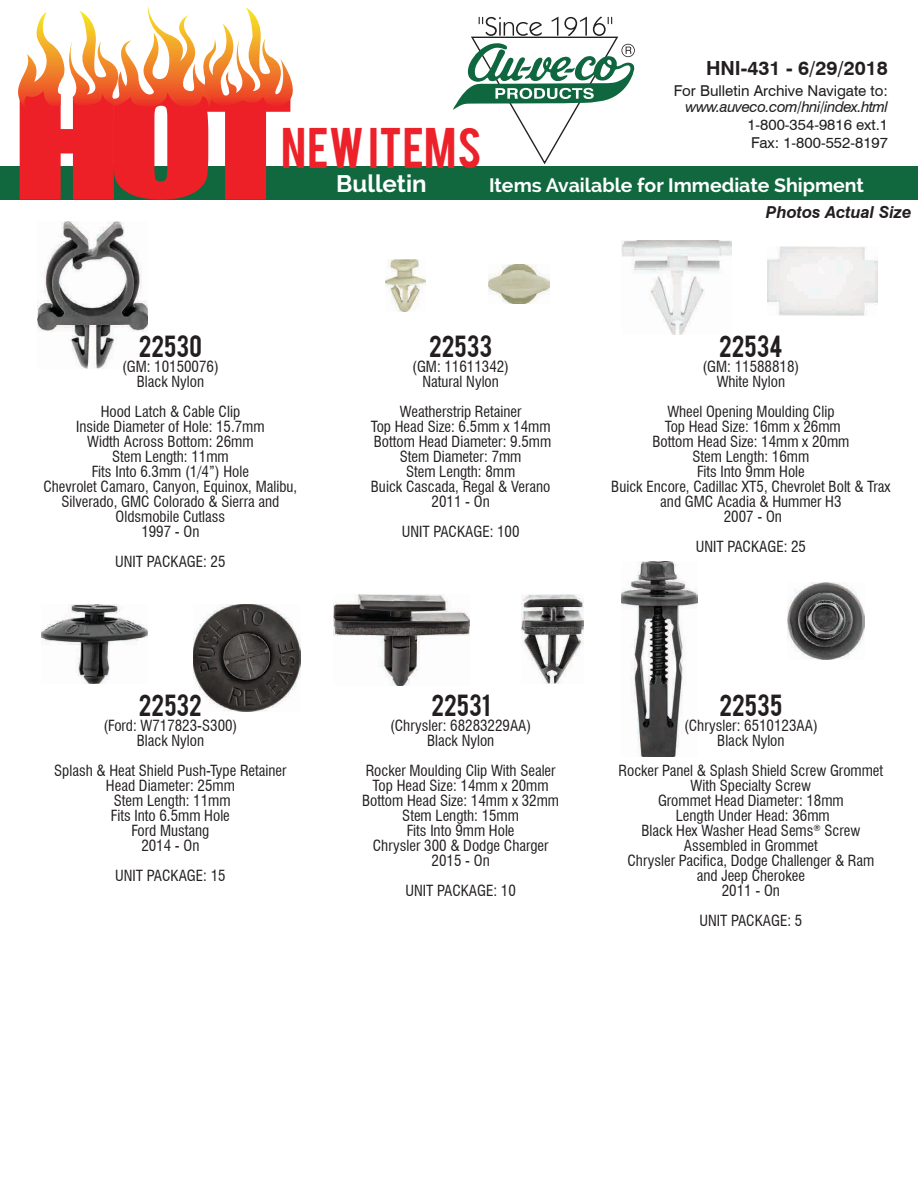
<style>
.page{position:relative;width:918px;height:1188px;background:#fff}
.page>*{position:absolute;margin:0;border:0;box-sizing:border-box;transform-origin:0 0}
.t1{font:45px "Bebas";letter-spacing:.015em;color:#ec2129}
.t2{font:24px "Bebas";color:#231f20}
.t3{font:700 24px "Raleway";color:#fff}
.t4{font:700 19.5px "Raleway";color:#fff}
.t5{font:700 19.5px "Swiss 721 BT";color:#231f20}
.t6{font:italic 700 16.5px "Swiss 721 BT";color:#231f20}
.t7{font:condensed 15px/15px "Swiss 721 BT";color:#231f20;text-align:center}
.t8{font:15px/18px "Swiss 721 BT";color:#231f20}
.t9{font:italic 15px "Swiss 721 BT";letter-spacing:-.03em;color:#231f20}
</style>
<div class="page">
<img style="left:38px;top:221px;width:110px;height:147px">
<img style="left:334px;top:595px;width:136px;height:91px">
<img style="left:522px;top:595px;width:61px;height:88px">
<img style="left:193px;top:604px;width:107px;height:107px">
<img style="left:41px;top:604px;width:107px;height:79px">
<img style="left:489px;top:264px;width:60px;height:40px">
<img style="left:385px;top:259px;width:40px;height:53px">
<img style="left:622px;top:240px;width:110px;height:94px">
<img style="left:788px;top:583px;width:76px;height:76px">
<img style="left:621px;top:561px;width:77px;height:196px">
<div style="left:0;top:166px;width:918px;height:34px;background:#11683f"></div>
<svg style="left:453px;top:16px;width:182px;height:149px"></svg>
<svg style="left:18px;top:5px;width:275px;height:195px"></svg>
<h1 class="t1" style="left:281px;top:115px;width:202px">NEW ITEMS</h1>
<h2 class="t3" style="left:336px;top:170px;width:92px">Bulletin</h2>
<h3 class="t5" style="left:706px;top:57px;width:183px">HNI-431 - 6/29/2018</h3>
<p class="t8" style="left:674px;top:81px;width:216px">For Bulletin Archive Navigate to:</p>
<p class="t9" style="left:685px;top:98px;width:204px">www.auveco.com/hni/index.html</p>
<p class="t8" style="left:747px;top:116px;width:142px">1-800-354-9816 ext.1<br>Fax: 1-800-552-8197</p>
<h3 class="t4" style="left:489px;top:174px;width:376px">Items Available for Immediate Shipment</h3>
<p class="t6" style="left:766px;top:203px;width:147px">Photos Actual Size</p>
<h2 class="t2" style="left:139px;top:329px;width:65px">22530</h2>
<p class="t7" style="left:122px;top:359px;width:98px">(GM: 10150076)<br>Black Nylon</p>
<p class="t7" style="left:43px;top:404px;width:255px">Hood Latch &amp; Cable Clip<br>Inside Diameter of Hole: 15.7mm<br>Width Across Bottom: 26mm<br>Stem Length: 11mm<br>Fits Into 6.3mm (1/4”) Hole<br>Chevrolet Camaro, Canyon, Equinox, Malibu,<br>Silverado, GMC Colorado &amp; Sierra and<br>Oldsmobile Cutlass<br>1997 - On</p>
<p class="t7" style="left:115px;top:554px;width:112px">UNIT PACKAGE: 25</p>
<h2 class="t2" style="left:139px;top:688px;width:65px">22532</h2>
<p class="t7" style="left:103px;top:718px;width:136px">(Ford: W717823-S300)<br>Black Nylon</p>
<p class="t7" style="left:54px;top:763px;width:234px">Splash &amp; Heat Shield Push-Type Retainer<br>Head Diameter: 25mm<br>Stem Length: 11mm<br>Fits Into 6.5mm Hole<br>Ford Mustang<br>2014 - On</p>
<p class="t7" style="left:115px;top:868px;width:112px">UNIT PACKAGE: 15</p>
<h2 class="t2" style="left:429px;top:329px;width:64px">22533</h2>
<p class="t7" style="left:412px;top:359px;width:98px">(GM: 11611342)<br>Natural Nylon</p>
<p class="t7" style="left:371px;top:404px;width:182px">Weatherstrip Retainer<br>Top Head Size: 6.5mm x 14mm<br>Bottom Head Diameter: 9.5mm<br>Stem Diameter: 7mm<br>Stem Length: 8mm<br>Buick Cascada, Regal &amp; Verano<br>2011 - On</p>
<p class="t7" style="left:402px;top:524px;width:119px">UNIT PACKAGE: 100</p>
<h2 class="t2" style="left:719px;top:329px;width:65px">22534</h2>
<p class="t7" style="left:703px;top:359px;width:98px">(GM: 11588818)<br>White Nylon</p>
<p class="t7" style="left:611px;top:404px;width:281px">Wheel Opening Moulding Clip<br>Top Head Size: 16mm x 26mm<br>Bottom Head Size: 14mm x 20mm<br>Stem Length: 16mm<br>Fits Into 9mm Hole<br>Buick Encore, Cadillac XT5, Chevrolet Bolt &amp; Trax and GMC Acadia &amp; Hummer H3<br>2007 - On</p>
<p class="t7" style="left:696px;top:539px;width:112px">UNIT PACKAGE: 25</p>
<h2 class="t2" style="left:431px;top:688px;width:60px">22531</h2>
<p class="t7" style="left:390px;top:718px;width:143px">(Chrysler: 68283229AA)<br>Black Nylon</p>
<p class="t7" style="left:362px;top:763px;width:198px">Rocker Moulding Clip With Sealer<br>Top Head Size: 14mm x 20mm<br>Bottom Head Size: 14mm x 32mm<br>Stem Length: 15mm<br>Fits Into 9mm Hole<br>Chrysler 300 &amp; Dodge Charger<br>2015 - On</p>
<p class="t7" style="left:405px;top:883px;width:112px">UNIT PACKAGE: 10</p>
<h2 class="t2" style="left:719px;top:688px;width:64px">22535</h2>
<p class="t7" style="left:684px;top:718px;width:135px">(Chrysler: 6510123AA)<br>Black Nylon</p>
<p class="t7" style="left:619px;top:763px;width:266px">Rocker Panel &amp; Splash Shield Screw Grommet<br>With Specialty Screw<br>Grommet Head Diameter: 18mm<br>Length Under Head: 36mm<br>Black Hex Washer Head Sems<sup>®</sup> Screw<br>Assembled in Grommet<br>Chrysler Pacifica, Dodge Challenger &amp; Ram and Jeep Cherokee<br>2011 - On</p>
<p class="t7" style="left:699px;top:913px;width:104px">UNIT PACKAGE: 5</p>
</div>
